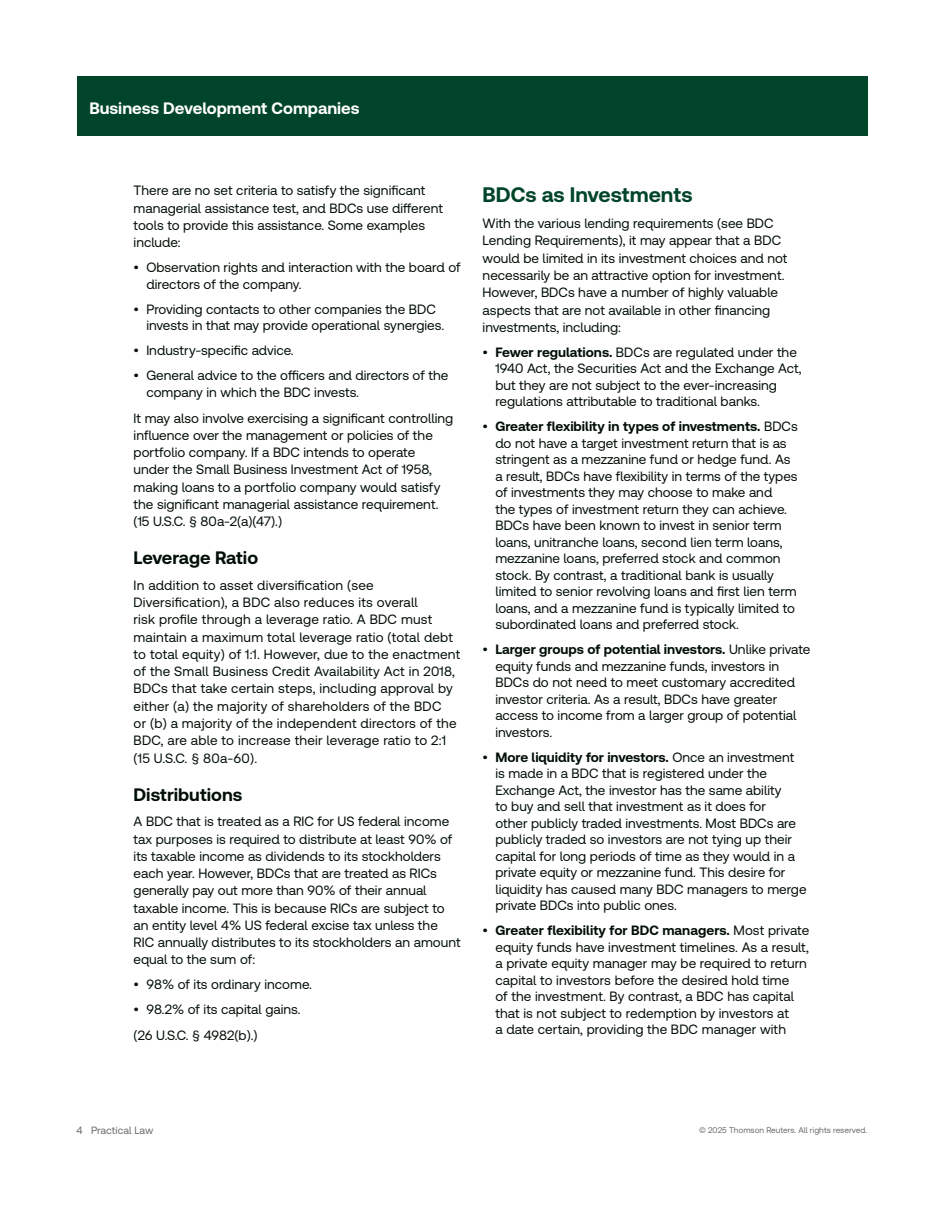
<style>
.page{position:relative;width:944px;height:1214px;background:#fff}
.page>*{position:absolute;margin:0;border:0;box-sizing:border-box;transform-origin:0 0}
.t1{font:700 21px "Clario";color:#004529}
.t2{font:700 18px "Clario";color:#020f06}
.t3{font:700 16.5px "Clario";color:#fff}
.t4{font:13.5px/16.5px "Clario";color:#020f06}
.t5{font:10.5px "Clario";color:#676d66}
.t6{font:8.25px "Clario";color:#676d66}
.s1{font-weight:700}
</style>
<div class="page">
<div style="left:77px;top:77px;width:790px;height:59px;background:#004529"></div>
<p class="t3" style="left:89px;top:98px;width:272px">Business Development Companies</p>
<p class="t4" style="left:134px;top:182px;width:311px;line-height:17.2px">There are no set criteria to satisfy the significant managerial assistance test, and BDCs use different tools to provide this assistance. Some examples include:</p>
<p class="t4" style="left:146px;top:259px;width:316px;text-indent:-13px">• Observation rights and interaction with the board of directors of the company.</p>
<p class="t4" style="left:146px;top:300px;width:299px;text-indent:-13px">• Providing contacts to other companies the BDC invests in that may provide operational synergies.</p>
<p class="t4" style="left:134px;top:342px;width:162px">• Industry-specific advice.</p>
<p class="t4" style="left:146px;top:367px;width:303px;text-indent:-13px">• General advice to the officers and directors of the company in which the BDC invests.</p>
<p class="t4" style="left:134px;top:409px;width:321px;line-height:17.2px">It may also involve exercising a significant controlling influence over the management or policies of the portfolio company. If a BDC intends to operate under the Small Business Investment Act of 1958, making loans to a portfolio company would satisfy the significant managerial assistance requirement. (15 U.S.C. § 80a-2(a)(47).)</p>
<h2 class="t2" style="left:134px;top:546px;width:126px">Leverage Ratio</h2>
<p class="t4" style="left:134px;top:576px;width:328px;line-height:17.2px">In addition to asset diversification (see Diversification), a BDC also reduces its overall<br>risk profile through a leverage ratio. A BDC must maintain a maximum total leverage ratio (total debt to total equity) of 1:1. However, due to the enactment of the Small Business Credit Availability Act in 2018, BDCs that take certain steps, including approval by either (a) the majority of shareholders of the BDC<br>or (b) a majority of the independent directors of the BDC, are able to increase their leverage ratio to 2:1 (15 U.S.C. § 80a-60).</p>
<h2 class="t2" style="left:134px;top:783px;width:110px">Distributions</h2>
<p class="t4" style="left:134px;top:812px;width:328px;line-height:17.2px">A BDC that is treated as a RIC for US federal income tax purposes is required to distribute at least 90% of its taxable income as dividends to its stockholders each year. However, BDCs that are treated as RICs generally pay out more than 90% of their annual taxable income. This is because RICs are subject to an entity level 4% US federal excise tax unless the RIC annually distributes to its stockholders an amount equal to the sum of:</p>
<p class="t4" style="left:134px;top:976px;width:180px">• 98% of its ordinary income.</p>
<p class="t4" style="left:134px;top:996px;width:169px;line-height:25.8px">• 98.2% of its capital gains. (26 U.S.C. § 4982(b).)</p>
<h1 class="t1" style="left:482px;top:182px;width:211px">BDCs as Investments</h1>
<p class="t4" style="left:482px;top:214px;width:306px;line-height:17.2px">With the various lending requirements (see BDC Lending Requirements), it may appear that a BDC would be limited in its investment choices and not necessarily be an attractive option for investment.<br>However, BDCs have a number of highly valuable aspects that are not available in other financing investments, including:</p>
<p class="t4" style="left:495px;top:343px;width:308px;text-indent:-13px">• <span class="s1">Fewer regulations.</span> BDCs are regulated under the 1940 Act, the Securities Act and the Exchange Act, but they are not subject to the ever-increasing regulations attributable to traditional banks.</p>
<p class="t4" style="left:495px;top:418px;width:304px;text-indent:-13px">• <span class="s1">Greater flexibility in types of investments.</span> BDCs do not have a target investment return that is as stringent as a mezzanine fund or hedge fund. As a result, BDCs have flexibility in terms of the types of investments they may choose to make and<br>the types of investment return they can achieve.<br>BDCs have been known to invest in senior term loans, unitranche loans, second lien term loans, mezzanine loans, preferred stock and common stock. By contrast, a traditional bank is usually limited to senior revolving loans and first lien term loans, and a mezzanine fund is typically limited to subordinated loans and preferred stock.</p>
<p class="t4" style="left:495px;top:641px;width:316px;text-indent:-13px">• <span class="s1">Larger groups of potential investors.</span> Unlike private equity funds and mezzanine funds, investors in BDCs do not need to meet customary accredited investor criteria. As a result, BDCs have greater access to income from a larger group of potential investors.</p>
<p class="t4" style="left:495px;top:748px;width:313px;text-indent:-13px">• <span class="s1">More liquidity for investors.</span> Once an investment is made in a BDC that is registered under the Exchange Act, the investor has the same ability<br>to buy and sell that investment as it does for<br>other publicly traded investments. Most BDCs are publicly traded so investors are not tying up their capital for long periods of time as they would in a private equity or mezzanine fund. This desire for liquidity has caused many BDC managers to merge private BDCs into public ones.</p>
<p class="t4" style="left:495px;top:922px;width:315px;text-indent:-13px">• <span class="s1">Greater flexibility for BDC managers.</span> Most private equity funds have investment timelines. As a result, a private equity manager may be required to return capital to investors before the desired hold time<br>of the investment. By contrast, a BDC has capital that is not subject to redemption by investors at<br>a date certain, providing the BDC manager with</p>
<p class="t5" style="left:77px;top:1124px;width:78px">4 Practical Law</p>
<p class="t6" style="left:699px;top:1124px;width:170px">© 2025 Thomson Reuters. All rights reserved.</p>
</div>
